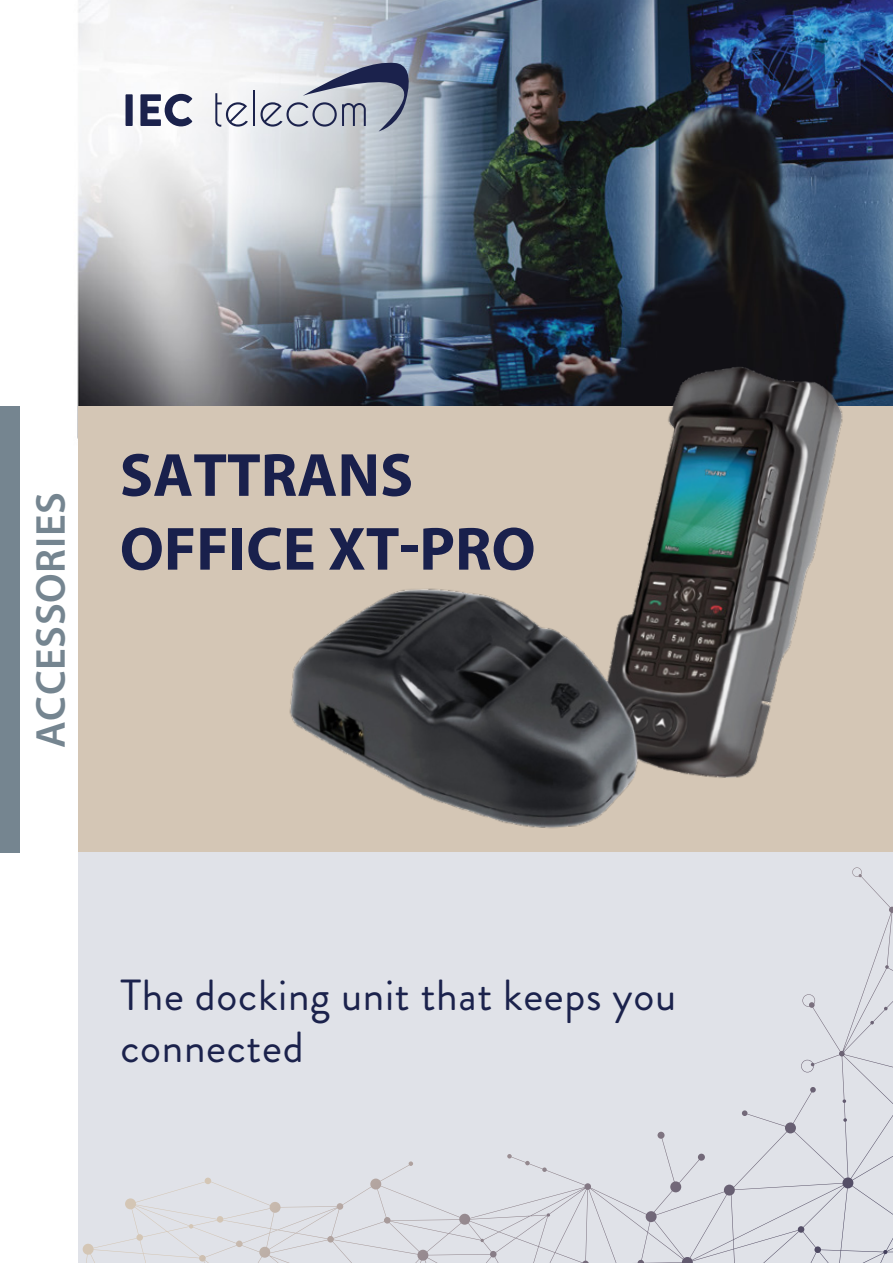
<style>
.page{position:relative;width:893px;height:1263px;background:#fff}
.page>*{position:absolute;margin:0;border:0;box-sizing:border-box;transform-origin:0 0}
.t1{font:700 61.5px/73.8px "Myriad Pro";color:#19204c}
.t2{font:43.5px/52.2px "Brandon Grotesque";letter-spacing:.015em;color:#1b224c}
.t3{font:600 42px "Myriad Pro";letter-spacing:.015em;color:#758590}
</style>
<div class="page">
<img style="left:0;top:0;width:893px;height:853px">
<div style="left:78px;top:406px;width:815px;height:446px;background:#d4c6b5"></div>
<div style="left:78px;top:852px;width:815px;height:411px;background:#e0e2e8"></div>
<div style="left:0;top:406px;width:20px;height:446px;background:#758590"></div>
<div style="left:126px;top:94px;width:7px;height:32px;background:#1b224c"></div>
<svg style="left:140px;top:94px;width:52px;height:32px"></svg>
<hr style="left:253px;top:91px;width:2px;height:35px;background:#1b224c">
<svg style="left:261px;top:48px;width:205px;height:83px;background:#a5aebd"></svg>
<svg style="left:215px;top:93px;width:33px;height:34px"></svg>
<svg style="left:507px;top:867px;width:384px;height:347px"></svg>
<img style="left:251px;top:335px;width:631px;height:494px">
<p class="t3" style="left:24px;top:748px;width:257px;rotate:-90deg">ACCESSORIES</p>
<h1 class="t1" style="left:120px;top:436px;width:417px">SATTRANS<br>OFFICE XT-PRO</h1>
<p class="t2" style="left:120px;top:969px;width:557px">The docking unit that keeps you connected</p>
</div>
